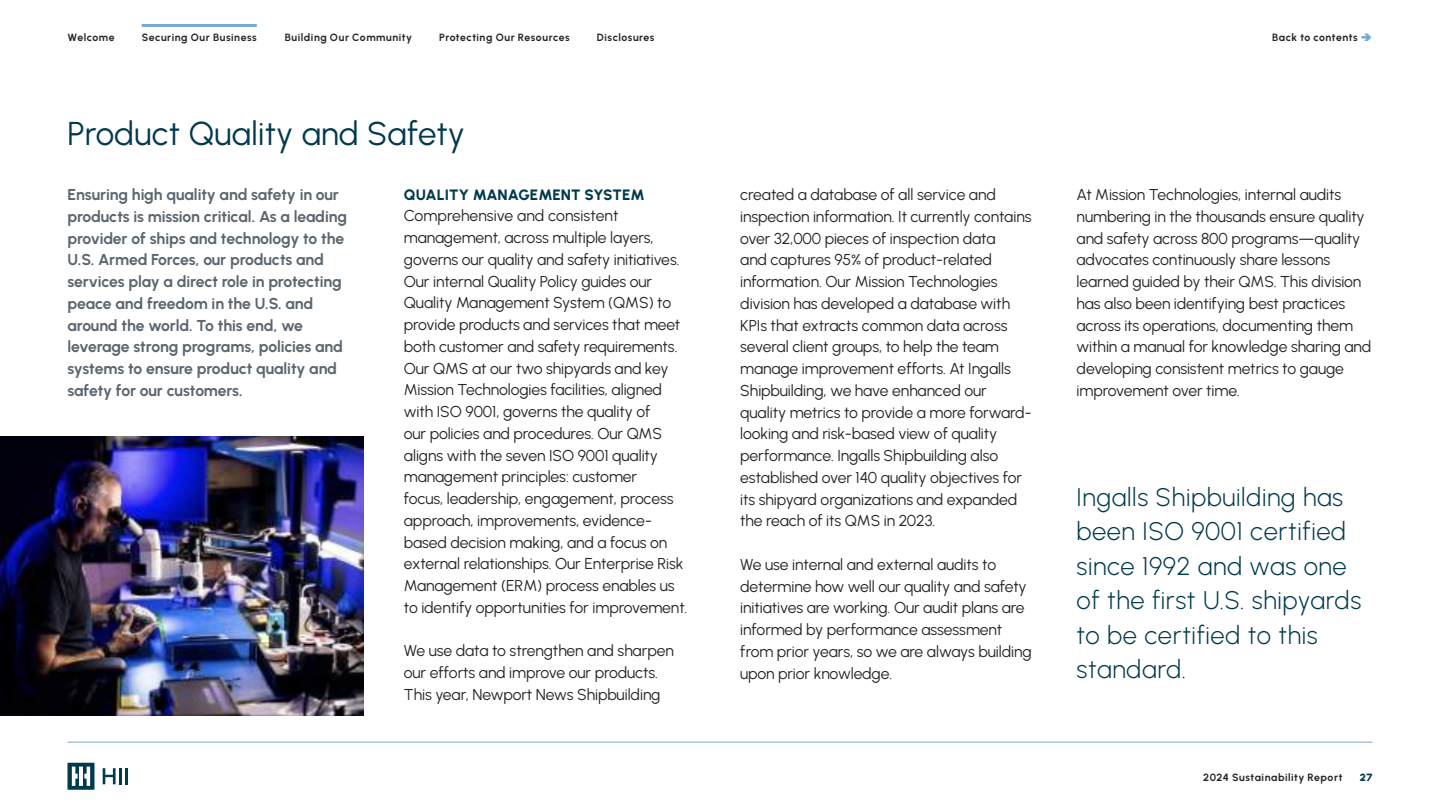
<style>
.page{position:relative;width:1440px;height:810px;background:#fff}
.page>*{position:absolute;margin:0;border:0;box-sizing:border-box;transform-origin:0 0}
.t1{font:33px "Urbanist";letter-spacing:.005em;color:#003a4d}
.t2{font:300 25.5px/34.5px "Urbanist";letter-spacing:.025em;color:#003a4d}
.t3{font:15.75px/21.8px "Urbanist";letter-spacing:-.005em;color:#23272a}
.t4{font:700 15.75px/21.8px "Urbanist";letter-spacing:-.01em;color:#5b666f}
.t5{font:800 15px "Urbanist";color:#003a4d}
.t6{font:700 10.5px "Urbanist";letter-spacing:.05em;color:#23272a}
.t7{font:900 10.5px "Urbanist";color:#003a4d}
</style>
<div class="page">
<hr style="left:142px;top:24px;width:115px;height:3px;background:#75abd1">
<svg style="left:68px;top:763px;width:26px;height:27px"></svg>
<svg style="left:103px;top:768px;width:13px;height:16px"></svg>
<hr style="left:119px;top:768px;width:3px;height:16px;background:#003a4d">
<hr style="left:125px;top:768px;width:3px;height:16px;background:#003a4d">
<hr style="left:68px;top:742px;width:1304px;height:1px;background:#75abd1">
<img style="left:0;top:436px;width:363px;height:280px">
<p class="t6" style="left:68px;top:30px;width:49px">Welcome</p>
<p class="t6" style="left:142px;top:30px;width:117px">Securing Our Business</p>
<p class="t6" style="left:285px;top:30px;width:129px">Building Our Community</p>
<p class="t6" style="left:439px;top:30px;width:132px">Protecting Our Resources</p>
<p class="t6" style="left:597px;top:30px;width:59px">Disclosures</p>
<h1 class="t1" style="left:68px;top:111px;width:399px">Product Quality and Safety</h1>
<p class="t4" style="left:68px;top:183px;width:281px">Ensuring high quality and safety in our products is mission critical. As a leading provider of ships and technology to the U.S. Armed Forces, our products and services play a direct role in protecting peace and freedom in the U.S. and around the world. To this end, we leverage strong programs, policies and systems to ensure product quality and safety for our customers.</p>
<p class="t5" style="left:404px;top:184px;width:242px">QUALITY MANAGEMENT SYSTEM</p>
<p class="t3" style="left:404px;top:204px;width:285px">Comprehensive and consistent management, across multiple layers, governs our quality and safety initiatives.<br>Our internal Quality Policy guides our Quality Management System (QMS) to provide products and services that meet both customer and safety requirements.<br>Our QMS at our two shipyards and key Mission Technologies facilities, aligned with ISO 9001, governs the quality of<br>our policies and procedures. Our QMS aligns with the seven ISO 9001 quality management principles: customer<br>focus, leadership, engagement, process approach, improvements, evidence&shy;based decision making, and a focus on external relationships. Our Enterprise Risk Management (ERM) process enables us to identify opportunities for improvement.</p>
<p class="t3" style="left:404px;top:639px;width:272px">We use data to strengthen and sharpen our efforts and improve our products.<br>This year, Newport News Shipbuilding</p>
<p class="t6" style="left:1272px;top:30px;width:87px">Back to contents</p>
<p class="t3" style="left:740px;top:183px;width:293px">created a database of all service and inspection information. It currently contains over 32,000 pieces of inspection data<br>and captures 95% of product-related information. Our Mission Technologies division has developed a database with KPIs that extracts common data across several client groups, to help the team manage improvement efforts. At Ingalls Shipbuilding, we have enhanced our quality metrics to provide a more forward&shy;looking and risk-based view of quality performance. Ingalls Shipbuilding also established over 140 quality objectives for its shipyard organizations and expanded the reach of its QMS in 2023.</p>
<p class="t3" style="left:740px;top:553px;width:293px">We use internal and external audits to determine how well our quality and safety initiatives are working. Our audit plans are informed by performance assessment from prior years, so we are always building upon prior knowledge.</p>
<p class="t3" style="left:1077px;top:183px;width:296px">At Mission Technologies, internal audits numbering in the thousands ensure quality and safety across 800 programs—quality advocates continuously share lessons learned guided by their QMS. This division has also been identifying best practices across its operations, documenting them within a manual for knowledge sharing and developing consistent metrics to gauge improvement over time.</p>
<h2 class="t2" style="left:1077px;top:479px;width:286px">Ingalls Shipbuilding has been ISO 9001 certified since 1992 and was one of the first U.S. shipyards to be certified to this standard.</h2>
<p class="t6" style="left:1203px;top:770px;width:141px">2024 Sustainability Report</p>
<p class="t7" style="left:1360px;top:770px;width:14px">27</p>
</div>
